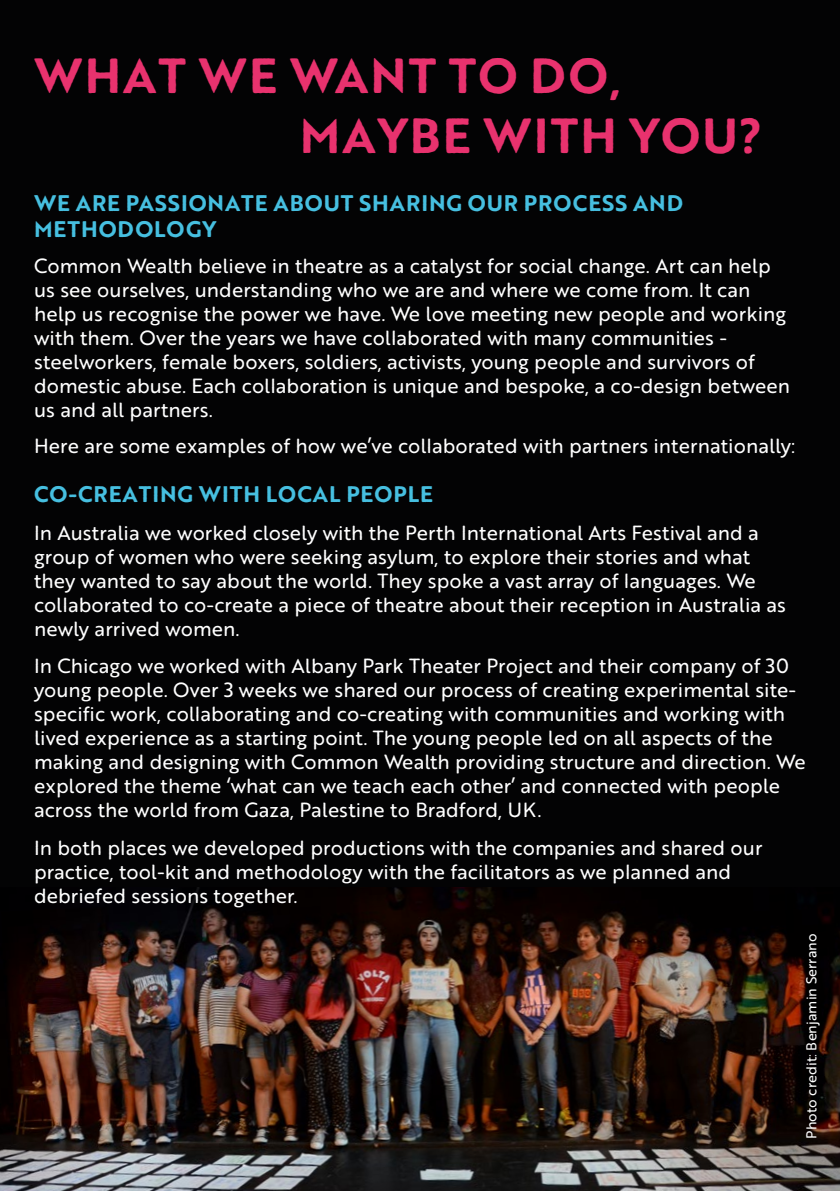
<style>
.page{position:relative;width:840px;height:1191px;background:#fff}
.page>*{position:absolute;margin:0;border:0;box-sizing:border-box;transform-origin:0 0}
.t1{font:700 48px/60px "Brother 1816 Printed";letter-spacing:.04em;color:#e8326e}
.t2{font:700 22px/26.4px "Brother 1816 Printed";letter-spacing:.04em;color:#46bfe0}
.t3{font:20px/24px "Brother 1816 Printed";color:#fff}
.t4{font:14px "Brother 1816 Printed";color:#fff}
</style>
<div class="page">
<img style="left:0;top:886px;width:839px;height:305px">
<div style="left:0;top:0;width:839px;height:886px;background:#030304"></div>
<h1 class="t1" style="left:299px;top:44px;width:464px;text-indent:-265px">WHAT WE WANT TO DO,<br>MAYBE WITH YOU?</h1>
<p class="t2" style="left:34px;top:189px;width:650px">WE ARE PASSIONATE ABOUT SHARING OUR PROCESS AND<br>METHODOLOGY</p>
<p class="t3" style="left:34px;top:253px;width:757px">Common Wealth believe in theatre as a catalyst for social change. Art can help us see ourselves, understanding who we are and where we come from. It can help us recognise the power we have. We love meeting new people and working with them. Over the years we have collaborated with many communities - steelworkers, female boxers, soldiers, activists, young people and survivors of domestic abuse. Each collaboration is unique and bespoke, a co-design between us and all partners.</p>
<p class="t3" style="left:34px;top:433px;width:762px">Here are some examples of how we’ve collaborated with partners internationally:</p>
<p class="t2" style="left:34px;top:480px;width:400px">CO-CREATING WITH LOCAL PEOPLE</p>
<p class="t3" style="left:34px;top:520px;width:753px">In Australia we worked closely with the Perth International Arts Festival and a group of women who were seeking asylum, to explore their stories and what they wanted to say about the world. They spoke a vast array of languages. We collaborated to co-create a piece of theatre about their reception in Australia as newly arrived women.</p>
<p class="t3" style="left:34px;top:652px;width:772px">In Chicago we worked with Albany Park Theater Project and their company of 30 young people. Over 3 weeks we shared our process of creating experimental site&shy;specific work, collaborating and co-creating with communities and working with lived experience as a starting point. The young people led on all aspects of the making and designing with Common Wealth providing structure and direction. We explored the theme ‘what can we teach each other’ and connected with people across the world from Gaza, Palestine to Bradford, UK.</p>
<p class="t3" style="left:34px;top:835px;width:729px">In both places we developed productions with the companies and shared our practice, tool-kit and methodology with the facilitators as we planned and debriefed sessions together.</p>
<p class="t4" style="left:800px;top:1138px;width:206px;rotate:-90deg">Photo credit: Benjamin Serrano</p>
</div>
